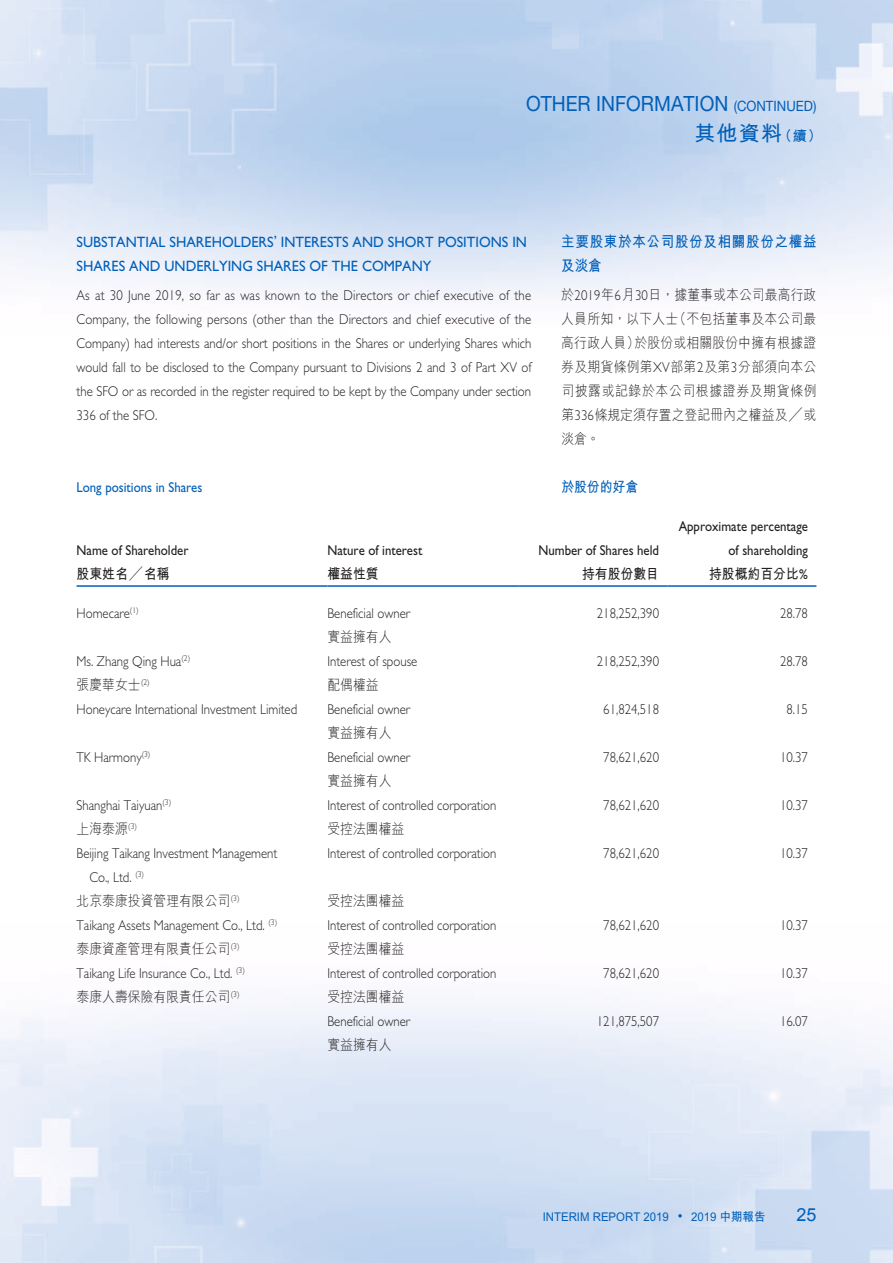
<style>
.page{position:relative;width:893px;height:1263px;background:#fff}
.page>*{position:absolute;margin:0;border:0;box-sizing:border-box;transform-origin:0 0}
.t1{font:21px "Helvetica Neue LT Std";color:#005fb9;scale:.92 1}
.t2{font:700 21px "M Hei HK";color:#005fb9}
.t3{font:18px "Arial";color:#005fb9}
.t4{font:15px/24px "Gill Sans Std";color:#005fb9;scale:.95 1}
.t5{font:700 15px/24px "M Hei HK";letter-spacing:.055em;color:#005fb9;scale:.9 1}
.t6{font:300 14.25px/24px "Gill Sans Std";color:#231f20;text-align:justify;scale:.9 1}
.t7{font:300 14.25px/24px "M Hei HK";color:#231f20;text-align:justify;scale:.9 1}
.t8{font:14.25px "Gill Sans Std";color:#231f20;scale:.9 1}
.t9{font:700 14.25px "M Hei HK";color:#231f20;scale:.9 1}
.t10{font:14.25px "Gill Sans Std";color:#005fb9;scale:.9 1}
.t11{font:700 14.25px "M Hei HK";color:#005fb9;scale:.9 1}
.t12{font:14.25px "Helvetica Neue LT Std";color:#005fb9;scale:.92 1}
.t13{font:700 12px "M Hei HK";color:#005fb9;scale:.95 1}
.s1{font-size:14.25px}
.s2{font-family:"Gill Sans Std"}
.s3{font-family:"Gill Sans Std";font-weight:400}
</style>
<div class="page">
<img style="left:0;top:1004px;width:893px;height:259px">
<svg style="left:678px;top:1214px;width:4px;height:3px"></svg>
<hr style="left:77px;top:585px;width:250px;height:2px;background:#005fb9">
<hr style="left:327px;top:585px;width:192px;height:2px;background:#005fb9">
<hr style="left:519px;top:585px;width:149px;height:2px;background:#005fb9">
<hr style="left:668px;top:585px;width:148px;height:2px;background:#005fb9">
<h1 class="t1" style="left:526px;top:91px;width:249px">OTHER INFORMATION <span class="s1">(CONTIN</span></h1>
<p class="t12" style="left:786px;top:97px;width:34px">UED)</p>
<h1 class="t2" style="left:694px;top:118px;width:129px">其他資料<span class="s1">（續）</span></h1>
<p class="t4" style="left:77px;top:230px;width:476px">SUBSTANTIAL SHAREHOLDERS’ INTERESTS AND SHORT POSITIONS IN<br>SHARES AND UNDERLYING SHARES OF THE COMPANY</p>
<p class="t6" style="left:77px;top:283px;width:507px">As at 30 June 2019, so far as was known to the Directors or chief executive of the Company, the following persons (other than the Directors and chief executive of the Company) had interests and/or short positions in the Shares or underlying Shares which would fall to be disclosed to the Company pursuant to Divisions 2 and 3 of Part XV of the SFO or as recorded in the register required to be kept by the Company under section 336 of the SFO.</p>
<p class="t10" style="left:77px;top:479px;width:141px">Long positions in Shares</p>
<p class="t5" style="left:561px;top:228px;width:285px">主要股東於本公司股份及相關股份之權益及淡倉</p>
<p class="t7" style="left:561px;top:282px;width:285px">於<span class="s2">2019</span>年<span class="s2">6</span>月<span class="s2">30</span>日，據董事或本公司最高行政人員所知，以下人士（不包括董事及本公司最高行政人員）於股份或相關股份中擁有根據證券及期貨條例第<span class="s2">XV</span>部第<span class="s2">2</span>及第<span class="s2">3</span>分部須向本公司披露或記錄於本公司根據證券及期貨條例第<span class="s2">336</span>條規定須存置之登記冊內之權益及╱或淡倉。</p>
<p class="t11" style="left:561px;top:476px;width:87px">於股份的好倉</p>
<p class="t8" style="left:679px;top:518px;width:145px">Approximate percentage</p>
<p class="t8" style="left:77px;top:542px;width:126px">Name of Shareholder</p>
<p class="t8" style="left:327px;top:542px;width:107px">Nature of interest</p>
<p class="t8" style="left:538px;top:542px;width:136px">Number of Shares held</p>
<p class="t8" style="left:728px;top:542px;width:90px">of shareholding</p>
<p class="t9" style="left:77px;top:563px;width:105px">股東姓名╱名稱</p>
<p class="t9" style="left:327px;top:563px;width:58px">權益性質</p>
<p class="t9" style="left:582px;top:563px;width:87px">持有股份數目</p>
<p class="t9" style="left:709px;top:563px;width:111px">持股概約百分比<span class="s3">%</span></p>
<p class="t6" style="left:77px;top:601px;width:71px">Homecare<sup>(1)</sup></p>
<p class="t6" style="left:327px;top:601px;width:94px">Beneficial owner</p>
<p class="t6" style="left:597px;top:601px;width:71px">218,252,390</p>
<p class="t6" style="left:780px;top:601px;width:33px">28.78</p>
<p class="t7" style="left:327px;top:624px;width:73px">實益擁有人</p>
<p class="t6" style="left:77px;top:649px;width:128px">Ms. Zhang Qing Hua<sup>(2)</sup></p>
<p class="t6" style="left:327px;top:649px;width:101px">Interest of spouse</p>
<p class="t6" style="left:597px;top:649px;width:71px">218,252,390</p>
<p class="t6" style="left:780px;top:649px;width:33px">28.78</p>
<p class="t7" style="left:77px;top:672px;width:83px">張慶華女士<sup>(2)</sup></p>
<p class="t7" style="left:327px;top:672px;width:58px">配偶權益</p>
<p class="t6" style="left:77px;top:697px;width:247px">Honeycare International Investment Limited</p>
<p class="t6" style="left:327px;top:697px;width:94px">Beneficial owner</p>
<p class="t6" style="left:603px;top:697px;width:64px">61,824,518</p>
<p class="t6" style="left:786px;top:697px;width:25px">8.15</p>
<p class="t7" style="left:327px;top:720px;width:73px">實益擁有人</p>
<p class="t6" style="left:77px;top:745px;width:84px">TK Harmony<sup>(3)</sup></p>
<p class="t6" style="left:327px;top:745px;width:94px">Beneficial owner</p>
<p class="t6" style="left:603px;top:745px;width:64px">78,621,620</p>
<p class="t6" style="left:780px;top:745px;width:33px">10.37</p>
<p class="t7" style="left:327px;top:768px;width:73px">實益擁有人</p>
<p class="t6" style="left:77px;top:793px;width:107px">Shanghai Taiyuan<sup>(3)</sup></p>
<p class="t6" style="left:327px;top:793px;width:189px">Interest of controlled corporation</p>
<p class="t6" style="left:603px;top:793px;width:64px">78,621,620</p>
<p class="t6" style="left:780px;top:793px;width:33px">10.37</p>
<p class="t7" style="left:77px;top:816px;width:69px">上海泰源<sup>(3)</sup></p>
<p class="t7" style="left:327px;top:816px;width:87px">受控法團權益</p>
<p class="t6" style="left:89px;top:841px;width:210px;text-indent:-13px">Beijing Taikang Investment Management<br>Co., Ltd. <sup>(3)</sup></p>
<p class="t6" style="left:327px;top:841px;width:189px">Interest of controlled corporation</p>
<p class="t6" style="left:603px;top:841px;width:64px">78,621,620</p>
<p class="t6" style="left:780px;top:841px;width:33px">10.37</p>
<p class="t7" style="left:77px;top:888px;width:183px">北京泰康投資管理有限公司<sup>(3)</sup></p>
<p class="t7" style="left:327px;top:888px;width:87px">受控法團權益</p>
<p class="t6" style="left:77px;top:913px;width:224px">Taikang Assets Management Co., Ltd. <sup>(3)</sup></p>
<p class="t6" style="left:327px;top:913px;width:189px">Interest of controlled corporation</p>
<p class="t6" style="left:603px;top:913px;width:64px">78,621,620</p>
<p class="t6" style="left:780px;top:913px;width:33px">10.37</p>
<p class="t7" style="left:77px;top:936px;width:183px">泰康資產管理有限責任公司<sup>(3)</sup></p>
<p class="t7" style="left:327px;top:936px;width:87px">受控法團權益</p>
<p class="t6" style="left:77px;top:961px;width:189px">Taikang Life Insurance Co., Ltd. <sup>(3)</sup></p>
<p class="t6" style="left:327px;top:961px;width:189px">Interest of controlled corporation</p>
<p class="t6" style="left:603px;top:961px;width:64px">78,621,620</p>
<p class="t6" style="left:780px;top:961px;width:33px">10.37</p>
<p class="t7" style="left:77px;top:984px;width:183px">泰康人壽保險有限責任公司<sup>(3)</sup></p>
<p class="t7" style="left:327px;top:984px;width:87px">受控法團權益</p>
<p class="t6" style="left:327px;top:1009px;width:94px">Beneficial owner</p>
<p class="t6" style="left:597px;top:1009px;width:71px">121,875,507</p>
<p class="t6" style="left:780px;top:1009px;width:33px">16.07</p>
<p class="t7" style="left:327px;top:1032px;width:73px">實益擁有人</p>
<p class="t13" style="left:543px;top:1207px;width:8px">INTERIM</p>
<p class="t13" style="left:593px;top:1207px;width:34px">REPORT</p>
<p class="t13" style="left:643px;top:1207px;width:28px">2019</p>
<p class="t13" style="left:691px;top:1207px;width:80px">2019 中期報告</p>
<p class="t3" style="left:796px;top:1203px;width:22px">25</p>
</div>
